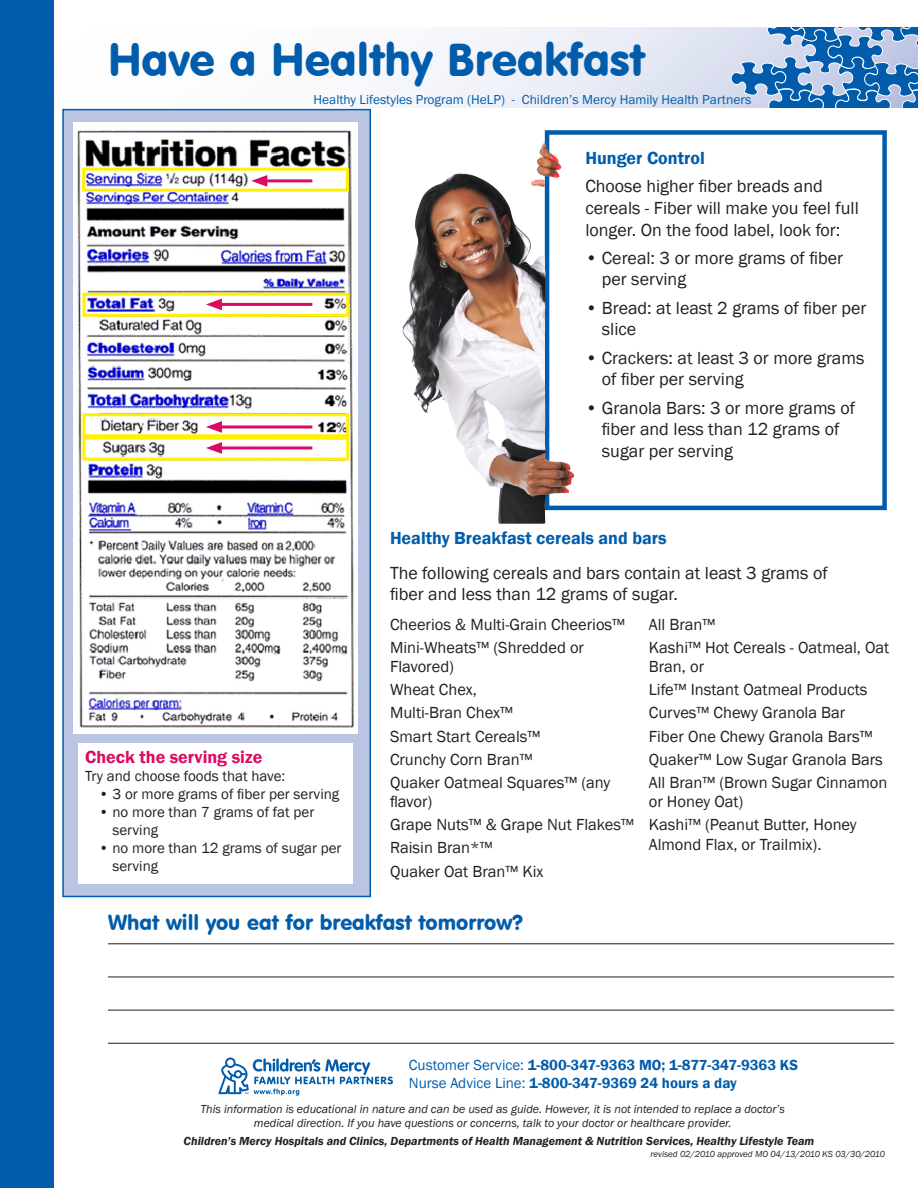
<style>
.page{position:relative;width:918px;height:1188px;background:#fff}
.page>*{position:absolute;margin:0;border:0;box-sizing:border-box;transform-origin:0 0}
.t1{font:45px "VAG Rounded BT";color:#015dab}
.t2{font:21px "VAG Rounded BT";color:#015dab}
.t3{font:18px/21.6px "Franklin Gothic";color:#231f20}
.t4{font:600 18px "Franklin Gothic";color:#015dab}
.t5{font:600 18px "Franklin Gothic";color:#db0a62}
.t6{font:16.5px/19.8px "Franklin Gothic";color:#231f20}
.t7{font:15px/18px "Franklin Gothic";color:#231f20}
.t8{font:600 15px "Franklin Gothic";color:#015dab}
.t9{font:13.5px "Franklin Gothic";color:#015dab}
.t10{font:italic 12px/14.4px "Franklin Gothic";color:#231f20;text-align:center}
.t11{font:italic 600 12px "Franklin Gothic";color:#231f20}
.t12{font:italic 9px "Franklin Gothic";color:#231f20}
.s1{font-weight:400}
</style>
<div class="page">
<svg style="left:401px;top:27px;width:330px;height:80px"></svg>
<svg style="left:731px;top:27px;width:187px;height:80px;background:#6d9dcd"></svg>
<div style="left:0;top:0;width:54px;height:1188px;background:#015dab"></div>
<div style="left:62px;top:109px;width:309px;height:788px;background:#b9c5e3;border:2px solid #015dab"></div>
<div style="left:545px;top:130px;width:342px;height:380px;border:4px solid #015dab"></div>
<div style="left:78px;top:743px;width:275px;height:141px;background:#fff"></div>
<hr style="left:108px;top:943px;width:786px;height:1px;background:#231f20">
<hr style="left:108px;top:977px;width:786px;height:1px;background:#231f20">
<hr style="left:108px;top:1010px;width:786px;height:1px;background:#231f20">
<hr style="left:108px;top:1043px;width:786px;height:1px;background:#231f20">
<svg style="left:218px;top:1057px;width:175px;height:39px"></svg>
<img style="left:74px;top:123px;width:283px;height:611px">
<div style="left:82px;top:293px;width:267px;height:24px;border:3px solid #fff101"></div>
<div style="left:82px;top:168px;width:267px;height:24px;border:3px solid #fff101"></div>
<div style="left:82px;top:413px;width:267px;height:24px;border:3px solid #fff101"></div>
<div style="left:82px;top:436px;width:267px;height:25px;border:3px solid #fff101"></div>
<hr style="left:216px;top:303px;width:96px;height:3px;background:#db0a62">
<svg style="left:206px;top:299px;width:16px;height:11px"></svg>
<hr style="left:262px;top:179px;width:50px;height:3px;background:#db0a62">
<svg style="left:251px;top:175px;width:16px;height:12px"></svg>
<hr style="left:216px;top:425px;width:96px;height:3px;background:#db0a62">
<svg style="left:206px;top:421px;width:16px;height:12px"></svg>
<hr style="left:216px;top:446px;width:96px;height:3px;background:#db0a62">
<svg style="left:206px;top:442px;width:16px;height:12px"></svg>
<img style="left:402px;top:143px;width:173px;height:381px">
<p class="t1" style="left:108px;top:32px;width:538px">Have a Healthy Breakfast</p>
<p class="t9" style="left:314px;top:91px;width:439px">Healthy Lifestyles Program (HeLP) - Children’s Mercy Hamily Health Partners</p>
<p class="t4" style="left:585px;top:147px;width:121px">Hunger Control</p>
<p class="t3" style="left:585px;top:176px;width:275px">Choose higher fiber breads and cereals - Fiber will make you feel full longer. On the food label, look for:</p>
<p class="t3" style="left:602px;top:247px;width:243px;text-indent:-16px">• Cereal: 3 or more grams of fiber per serving</p>
<p class="t3" style="left:602px;top:297px;width:266px;text-indent:-16px">• Bread: at least 2 grams of fiber per slice</p>
<p class="t3" style="left:602px;top:347px;width:264px;text-indent:-16px">• Crackers: at least 3 or more grams of fiber per serving</p>
<p class="t3" style="left:602px;top:397px;width:255px;text-indent:-16px">• Granola Bars: 3 or more grams of fiber and less than 12 grams of sugar per serving</p>
<p class="t5" style="left:85px;top:746px;width:179px">Check the serving size</p>
<p class="t7" style="left:85px;top:767px;width:202px">Try and choose foods that have:</p>
<p class="t7" style="left:99px;top:785px;width:242px">• 3 or more grams of fiber per serving</p>
<p class="t7" style="left:112px;top:803px;width:203px;text-indent:-14px">• no more than 7 grams of fat per serving</p>
<p class="t7" style="left:112px;top:839px;width:231px;text-indent:-14px">• no more than 12 grams of sugar per serving</p>
<p class="t4" style="left:390px;top:527px;width:278px">Healthy Breakfast cereals and bars</p>
<p class="t3" style="left:390px;top:562px;width:439px">The following cereals and bars contain at least 3 grams of fiber and less than 12 grams of sugar.</p>
<p class="t6" style="left:390px;top:615px;width:237px">Cheerios &amp; Multi-Grain Cheerios™</p>
<p class="t6" style="left:390px;top:638px;width:196px">Mini-Wheats™ (Shredded or<br>Flavored)</p>
<p class="t6" style="left:390px;top:680px;width:88px">Wheat Chex,</p>
<p class="t6" style="left:390px;top:703px;width:124px">Multi-Bran Chex™</p>
<p class="t6" style="left:390px;top:726px;width:152px">Smart Start Cereals™</p>
<p class="t6" style="left:390px;top:750px;width:144px">Crunchy Corn Bran™</p>
<p class="t6" style="left:390px;top:773px;width:222px">Quaker Oatmeal Squares™ (any flavor)</p>
<p class="t6" style="left:390px;top:815px;width:245px">Grape Nuts™ &amp; Grape Nut Flakes™</p>
<p class="t6" style="left:390px;top:838px;width:104px">Raisin Bran*™</p>
<p class="t6" style="left:390px;top:861px;width:155px">Quaker Oat Bran™ Kix</p>
<p class="t6" style="left:649px;top:615px;width:68px">All Bran™</p>
<p class="t6" style="left:649px;top:638px;width:242px">Kashi™ Hot Cereals - Oatmeal, Oat<br>Bran, or</p>
<p class="t6" style="left:649px;top:680px;width:220px">Life™ Instant Oatmeal Products</p>
<p class="t6" style="left:649px;top:703px;width:198px">Curves™ Chewy Granola Bar</p>
<p class="t6" style="left:649px;top:726px;width:225px">Fiber One Chewy Granola Bars™</p>
<p class="t6" style="left:649px;top:750px;width:236px">Quaker™ Low Sugar Granola Bars</p>
<p class="t6" style="left:649px;top:773px;width:240px">All Bran™ (Brown Sugar Cinnamon or Honey Oat)</p>
<p class="t6" style="left:649px;top:815px;width:209px">Kashi™ (Peanut Butter, Honey<br>Almond Flax, or Trailmix).</p>
<p class="t2" style="left:108px;top:909px;width:417px">What will you eat for breakfast tomorrow?</p>
<p class="t8" style="left:409px;top:1056px;width:391px"><span class="s1">Customer Service:</span> 1-800-347-9363 MO; 1-877-347-9363 KS</p>
<p class="t8" style="left:409px;top:1074px;width:329px"><span class="s1">Nurse Advice Line:</span> 1-800-347-9369 24 hours a day</p>
<p class="t10" style="left:200px;top:1102px;width:586px">This information is educational in nature and can be used as guide. However, it is not intended to replace a doctor’s medical direction. If you have questions or concerns, talk to your doctor or healthcare provider.</p>
<p class="t11" style="left:184px;top:1133px;width:632px">Children’s Mercy Hospitals and Clinics, Departments of Health Management &amp; Nutrition Services, Healthy Lifestyle Team</p>
<p class="t12" style="left:650px;top:1148px;width:236px">revised 02/2010 approved MO 04/13/2010 KS 03/30/2010</p>
</div>
